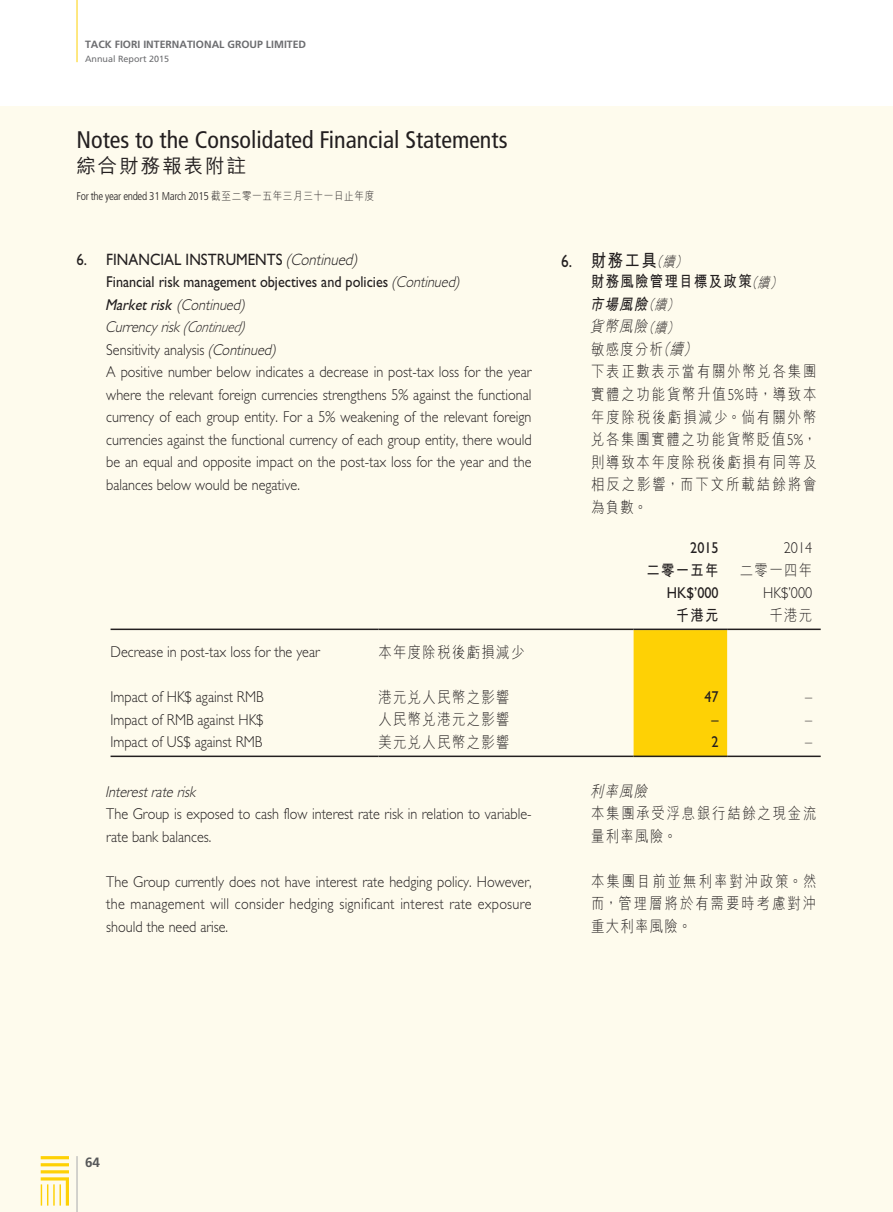
<style>
.page{position:relative;width:893px;height:1212px;background:#fff}
.page>*{position:absolute;margin:0;border:0;box-sizing:border-box;transform-origin:0 0}
.t1{font:condensed 24px "Frutiger LT Std";color:#231f20}
.t2{font:500 19.5px "M Hei HK";letter-spacing:.1em;color:#231f20}
.t3{font:700 18px "M Hei HK";color:#231f20;scale:.85 1}
.t4{font:16.5px "Gill Sans Std";color:#231f20;scale:.9 1}
.t5{font:300 15.75px/22.5px "Gill Sans Std";color:#231f20;scale:.9 1}
.t6{font:300 15.75px/22.5px "M Hei HK";letter-spacing:.13em;color:#231f20;scale:.85 1}
.t7{font:300 15.75px "M Hei HK";letter-spacing:.1em;color:#231f20;scale:.85 1}
.t8{font:italic 300 15.75px "Gill Sans Std";color:#231f20;scale:.9 1}
.t9{font:15.75px "Gill Sans Std";color:#231f20;scale:.9 1}
.t10{font:700 15.75px "M Hei HK";letter-spacing:.1em;color:#231f20;scale:.85 1}
.t11{font:italic 300 15.75px "M Hei HK";color:#231f20;scale:.85 1}
.t12{font:700 13.5px "Frutiger LT Std";color:#57585a}
.t13{font:300 condensed 11.25px "Frutiger LT Std";letter-spacing:-.03em;color:#231f20}
.t14{font:700 10.5px "Frutiger LT Std";color:#6c6d70}
.t15{font:9px "Frutiger LT Std";color:#6c6d70}
.s1{font-family:"M Hei HK";font-stretch:normal}
.s2{font-weight:300;font-style:italic}
.s3{font-weight:400}
.s4{font-style:italic}
.s5{font-weight:400;font-style:italic}
.s6{font-family:"Gill Sans Std";font-weight:400}
.s7{font-weight:300;font-style:italic;font-size:14.25px}
.s8{font-weight:700}
.s9{font-style:italic;font-size:14.25px}
.s10{font-weight:700;font-style:italic}
.s11{font-family:"Gill Sans Std"}
</style>
<div class="page">
<div style="left:0;top:107px;width:893px;height:1105px;background:#fefbed"></div>
<hr style="left:77px;top:1156px;width:1px;height:56px;background:#a8a9ad">
<svg style="left:41px;top:1156px;width:28px;height:49px"></svg>
<hr style="left:77px;top:0;width:1px;height:62px;background:#fed105">
<div style="left:634px;top:630px;width:93px;height:125px;background:#fed105"></div>
<hr style="left:111px;top:628px;width:267px;height:2px;background:#231f20">
<hr style="left:378px;top:628px;width:256px;height:2px;background:#231f20">
<hr style="left:634px;top:628px;width:93px;height:2px;background:#231f20">
<hr style="left:727px;top:628px;width:94px;height:2px;background:#231f20">
<hr style="left:111px;top:755px;width:267px;height:2px;background:#231f20">
<hr style="left:378px;top:755px;width:256px;height:2px;background:#231f20">
<hr style="left:634px;top:755px;width:93px;height:2px;background:#231f20">
<hr style="left:727px;top:755px;width:94px;height:2px;background:#231f20">
<p class="t14" style="left:85px;top:38px;width:223px">TACK FIORI INTERNATIONAL GROUP LIMITED</p>
<p class="t15" style="left:85px;top:53px;width:86px">Annual Report 2015</p>
<h1 class="t1" style="left:77px;top:125px;width:432px">Notes to the Consolidated Financial Statements</h1>
<p class="t2" style="left:77px;top:152px;width:171px">綜合財務報表附註</p>
<p class="t13" style="left:77px;top:189px;width:299px">For the year ended 31 March 2015 <span class="s1">截至二零一五年三月三十一日止年度</span></p>
<p class="t4" style="left:77px;top:250px;width:318px">6. FINANCIAL INSTRUMENTS <span class="s2">(Continued)</span></p>
<p class="t5" style="left:105px;top:271px;width:475px"><span class="s3">Financial risk management objectives and policies</span> <span class="s4">(Continued)<br></span><span class="s5">Marketrisk</span> <span class="s4">(Continued)<br>Currency risk</span><span class="s4">(Continued)<br></span>Sensitivity analysis <span class="s4">(Continued)<br></span>A positive number below indicates a decrease in post-tax loss for the year where the relevant foreign currencies strengthens 5% against the functional currency of each group entity. For a 5% weakening of the relevant foreign currencies against the functional currency of each group entity, there would be an equal and opposite impact on the post-tax loss for the year and the balances below would be negative.</p>
<p class="t3" style="left:561px;top:247px;width:153px"><span class="s6">6.</span> 財務工具<span class="s7">（續）</span></p>
<p class="t6" style="left:590px;top:270px;width:268px"><span class="s8">財務風險管理目標及政策</span><span class="s9">（續）<br></span><span class="s10">市場風險</span><span class="s9">（續）<br></span><span class="s4">貨幣風險</span><span class="s9">（續）<br></span>敏感度分析<span class="s4">（續）<br></span>下表正數表示當有關外幣兌各集團實體之功能貨幣升值<span class="s11">5%</span>時，導致本年度除稅後虧損減少。倘有關外幣兌各集團實體之功能貨幣貶值<span class="s11">5%</span>，則導致本年度除稅後虧損有同等及相反之影響，而下文所載結餘將會為負數。</p>
<p class="t9" style="left:690px;top:538px;width:33px">2015</p>
<p class="t5" style="left:784px;top:536px;width:33px">2014</p>
<p class="t10" style="left:646px;top:559px;width:87px">二零一五年</p>
<p class="t6" style="left:740px;top:558px;width:87px">二零一四年</p>
<p class="t9" style="left:667px;top:583px;width:59px">HK$’000</p>
<p class="t5" style="left:763px;top:581px;width:56px">HK$’000</p>
<p class="t10" style="left:676px;top:604px;width:52px">千港元</p>
<p class="t6" style="left:769px;top:603px;width:52px">千港元</p>
<p class="t5" style="left:111px;top:641px;width:234px">Decrease in post-tax loss for the year</p>
<p class="t7" style="left:378px;top:644px;width:173px">本年度除稅後虧損減少</p>
<p class="t5" style="left:111px;top:686px;width:172px">Impact of HK$ against RMB</p>
<p class="t7" style="left:378px;top:689px;width:156px">港元兌人民幣之影響</p>
<p class="t9" style="left:704px;top:688px;width:17px">47</p>
<p class="t5" style="left:805px;top:686px;width:9px">–</p>
<p class="t5" style="left:111px;top:708px;width:172px">Impact of RMB against HK$</p>
<p class="t7" style="left:378px;top:711px;width:156px">人民幣兌港元之影響</p>
<p class="t9" style="left:711px;top:710px;width:9px">–</p>
<p class="t5" style="left:805px;top:708px;width:9px">–</p>
<p class="t5" style="left:111px;top:731px;width:170px">Impact of US$ against RMB</p>
<p class="t7" style="left:378px;top:734px;width:156px">美元兌人民幣之影響</p>
<p class="t9" style="left:711px;top:733px;width:9px">2</p>
<p class="t5" style="left:805px;top:731px;width:9px">–</p>
<p class="t8" style="left:105px;top:782px;width:106px">Interestraterisk</p>
<p class="t5" style="left:106px;top:803px;width:473px">The Group is exposed to cash flow interest rate risk in relation to variable&shy;rate bank balances.</p>
<p class="t5" style="left:106px;top:870px;width:474px;text-align:justify">The Group currently does not have interest rate hedging policy. However, the management will consider hedging significant interest rate exposure should the need arise.</p>
<p class="t11" style="left:590px;top:783px;width:73px">利率風險</p>
<p class="t6" style="left:591px;top:802px;width:267px">本集團承受浮息銀行結餘之現金流量利率風險。</p>
<p class="t6" style="left:591px;top:869px;width:267px;text-align:justify">本集團目前並無利率對沖政策。然而，管理層將於有需要時考慮對沖重大利率風險。</p>
<p class="t12" style="left:85px;top:1154px;width:17px">64</p>
</div>
